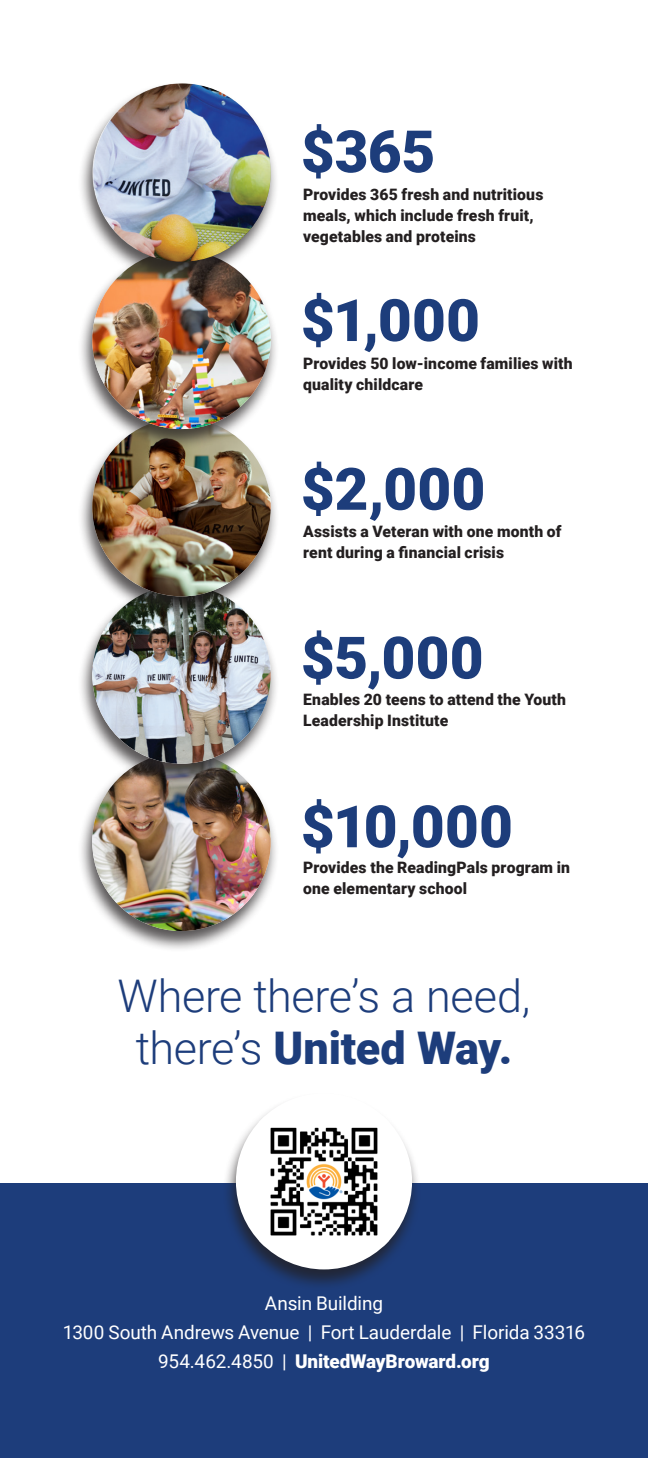
<style>
.page{position:relative;width:648px;height:1458px;background:#fff}
.page>*{position:absolute;margin:0;border:0;box-sizing:border-box;transform-origin:0 0}
.t1{font:900 58.5px "Roboto";letter-spacing:.005em;color:#1d3d7b}
.Headline_2a{font:300 45px "Roboto";letter-spacing:-.01em;color:#1d3d7b}
.Headline_2a-2{font:900 45px "Roboto";letter-spacing:-.005em;color:#1d3d7b}
.t2{font:18.9px "Roboto";letter-spacing:-.005em;color:#fff}
.t3{font:900 18.9px "Roboto";letter-spacing:-.005em;color:#fff}
.t4{font:900 15.75px/21.2px "Roboto";letter-spacing:.01em;color:#231f20}
.s1{font-weight:300}
.s2{font-weight:400}
</style>
<div class="page">
<div style="left:0;top:1183px;width:648px;height:275px;background:#1d3d7b"></div>
<div style="left:78px;top:751px;width:202px;height:202px;background:#231f20;opacity:.75"></div>
<img style="left:92px;top:786px;width:179px;height:145px">
<div style="left:78px;top:584px;width:202px;height:202px;background:#231f20;opacity:.75"></div>
<img style="left:92px;top:585px;width:179px;height:179px;border-radius:89px">
<div style="left:78px;top:417px;width:202px;height:201px;background:#231f20;opacity:.75"></div>
<img style="left:92px;top:418px;width:179px;height:178px;border-radius:89px">
<div style="left:78px;top:249px;width:202px;height:202px;background:#231f20;opacity:.75"></div>
<img style="left:92px;top:251px;width:179px;height:178px;border-radius:89px">
<div style="left:78px;top:82px;width:201px;height:201px;background:#231f20;opacity:.75"></div>
<div style="left:92px;top:83px;width:179px;height:179px;background:#231f20;opacity:.75"></div>
<img style="left:92px;top:83px;width:179px;height:179px;border-radius:89px">
<div style="left:222px;top:1092px;width:198px;height:198px;background:#231f20;opacity:.75"></div>
<div style="left:236px;top:1093px;width:176px;height:176px;background:#fff;border-radius:50%"></div>
<img style="left:259px;top:1117px;width:130px;height:129px">
<p class="t1" style="left:301px;top:110px;width:136px">$365</p>
<p class="t4" style="left:303px;top:183px;width:242px">Provides 365 fresh and nutritious meals, which include fresh fruit, vegetables and proteins</p>
<p class="t1" style="left:301px;top:279px;width:181px">$1,000</p>
<p class="t4" style="left:303px;top:352px;width:271px">Provides 50 low-income families with quality childcare</p>
<p class="t1" style="left:301px;top:448px;width:186px">$2,000</p>
<p class="t4" style="left:303px;top:520px;width:260px">Assists a Veteran with one month of rent during a financial crisis</p>
<p class="t1" style="left:301px;top:617px;width:184px">$5,000</p>
<p class="t4" style="left:303px;top:689px;width:265px">Enables 20 teens to attend the Youth<br>Leadership Institute</p>
<p class="t1" style="left:301px;top:785px;width:214px">$10,000</p>
<p class="t4" style="left:303px;top:857px;width:268px">Provides the ReadingPals program in one elementary school</p>
<p class="Headline_2a" style="left:118px;top:965px;width:414px">Where there’s a need,</p>
<p class="Headline_2a-2" style="left:136px;top:1017px;width:378px"><span class="s1">there’s</span> United Way.</p>
<p class="t2" style="left:265px;top:1290px;width:120px">Ansin Building</p>
<p class="t2" style="left:63px;top:1319px;width:524px">1300 South Andrews Avenue | Fort Lauderdale | Florida 33316</p>
<p class="t3" style="left:158px;top:1348px;width:333px"><span class="s2">954.462.4850 |</span> UnitedWayBroward.org</p>
</div>
